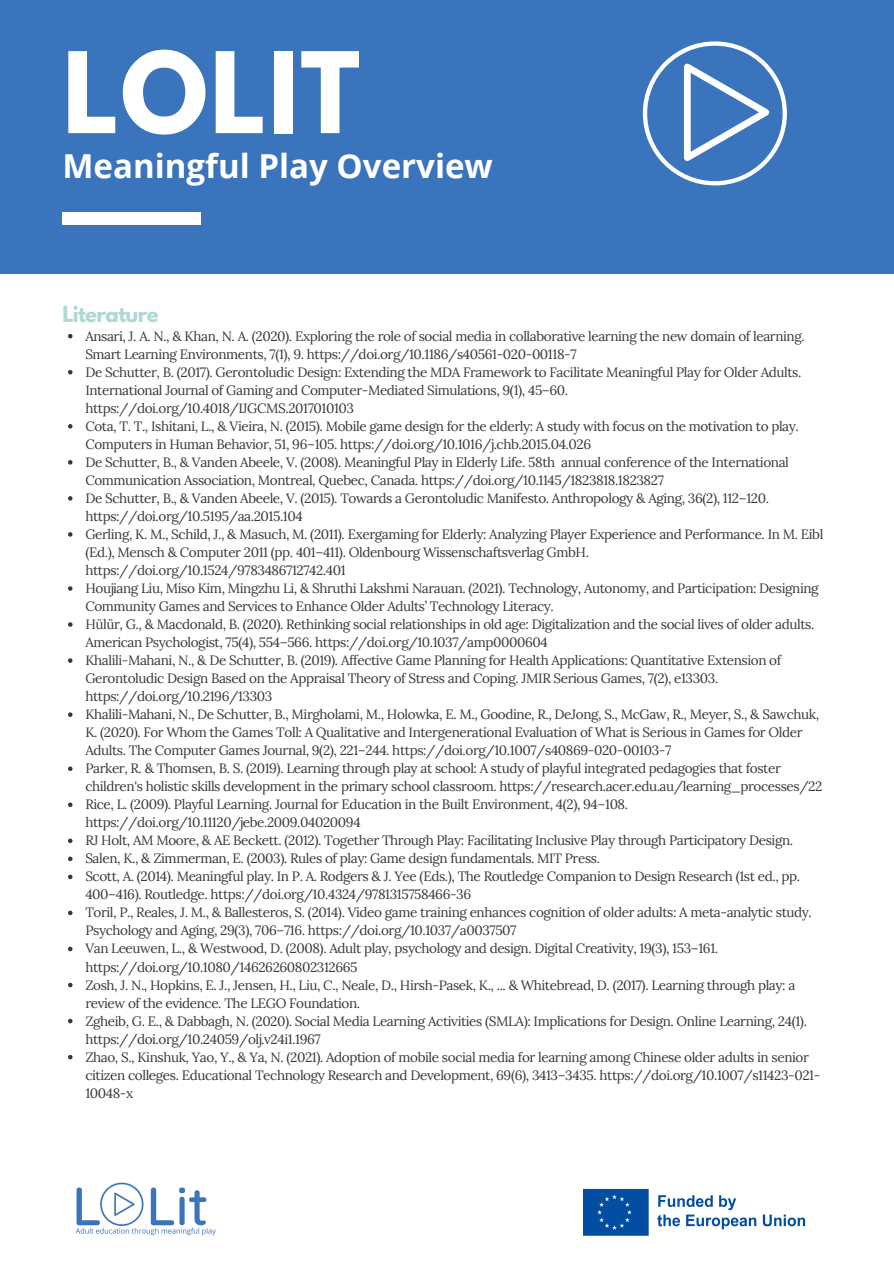
<style>
.page{position:relative;width:894px;height:1264px;background:#fff}
.page>*{position:absolute;margin:0;border:0;box-sizing:border-box;transform-origin:0 0}
.t1{font:700 99.3px "League Spartan";letter-spacing:.02em;color:#fff}
.t2{font:700 33px "Open Sans";color:#fff}
.t3{font:700 19.5px "League Spartan";letter-spacing:-.03em;color:#add9d2}
.t4{font:13.5px/18px "Lora";letter-spacing:-.03em;color:#383838}
</style>
<div class="page">
<div style="left:0;top:0;width:893px;height:273px;background:#3a74bc"></div>
<div style="left:62px;top:212px;width:139px;height:13px;background:#fff"></div>
<img style="left:75px;top:1182px;width:141px;height:54px">
<img style="left:583px;top:1188px;width:223px;height:48px">
<svg style="left:642px;top:41px;width:144px;height:144px"></svg>
<svg style="left:68px;top:334px;width:4px;height:4px"></svg>
<svg style="left:68px;top:370px;width:4px;height:4px"></svg>
<svg style="left:68px;top:424px;width:4px;height:4px"></svg>
<svg style="left:68px;top:460px;width:4px;height:4px"></svg>
<svg style="left:68px;top:496px;width:4px;height:4px"></svg>
<svg style="left:68px;top:532px;width:4px;height:4px"></svg>
<svg style="left:68px;top:586px;width:4px;height:4px"></svg>
<svg style="left:68px;top:622px;width:4px;height:4px"></svg>
<svg style="left:68px;top:658px;width:4px;height:5px"></svg>
<svg style="left:68px;top:712px;width:4px;height:5px"></svg>
<svg style="left:68px;top:766px;width:4px;height:5px"></svg>
<svg style="left:68px;top:802px;width:4px;height:5px"></svg>
<svg style="left:68px;top:838px;width:4px;height:5px"></svg>
<svg style="left:68px;top:856px;width:4px;height:5px"></svg>
<svg style="left:68px;top:874px;width:4px;height:5px"></svg>
<svg style="left:68px;top:910px;width:4px;height:5px"></svg>
<svg style="left:68px;top:946px;width:4px;height:5px"></svg>
<svg style="left:68px;top:982px;width:4px;height:5px"></svg>
<svg style="left:68px;top:1018px;width:4px;height:5px"></svg>
<svg style="left:68px;top:1054px;width:4px;height:5px"></svg>
<p class="t1" style="left:62px;top:44px;width:299px">LOLIT</p>
<p class="t2" style="left:62px;top:143px;width:432px">Meaningful Play Overview</p>
<p class="t3" style="left:62px;top:304px;width:98px">Literature</p>
<p class="t4" style="left:85px;top:327px;width:720px">Ansari, J. A. N., &amp; Khan, N. A. (2020). Exploring the role of social media in collaborative learning the new domain of learning.<br>Smart Learning Environments, 7(1), 9. https://doi.org/10.1186/s40561-020-00118-7</p>
<p class="t4" style="left:85px;top:363px;width:717px">De Schutter, B. (2017). Gerontoludic Design: Extending the MDA Framework to Facilitate Meaningful Play for Older Adults.<br>International Journal of Gaming and Computer-Mediated Simulations, 9(1), 45–60. https://doi.org/10.4018/IJGCMS.2017010103</p>
<p class="t4" style="left:85px;top:417px;width:714px">Cota, T. T., Ishitani, L., &amp; Vieira, N. (2015). Mobile game design for the elderly: A study with focus on the motivation to play.<br>Computers in Human Behavior, 51, 96–105. https://doi.org/10.1016/j.chb.2015.04.026</p>
<p class="t4" style="left:85px;top:453px;width:704px">De Schutter, B., &amp; Vanden Abeele, V. (2008). Meaningful Play in Elderly Life. 58th annual conference of the International<br>Communication Association, Montreal, Quebec, Canada. https://doi.org/10.1145/1823818.1823827</p>
<p class="t4" style="left:85px;top:489px;width:685px">De Schutter, B., &amp; Vanden Abeele, V. (2015). Towards a Gerontoludic Manifesto. Anthropology &amp; Aging, 36(2), 112–120. https://doi.org/10.5195/aa.2015.104</p>
<p class="t4" style="left:85px;top:525px;width:739px">Gerling, K. M., Schild, J., &amp; Masuch, M. (2011). Exergaming for Elderly: Analyzing Player Experience and Performance. In M. Eibl (Ed.), Mensch &amp; Computer 2011 (pp. 401–411). Oldenbourg Wissenschaftsverlag GmbH. https://doi.org/10.1524/9783486712742.401</p>
<p class="t4" style="left:85px;top:579px;width:734px">Houjiang Liu, Miso Kim, Mingzhu Li, &amp; Shruthi Lakshmi Narauan. (2021). Technology, Autonomy, and Participation: Designing<br>Community Games and Services to Enhance Older Adults’ Technology Literacy.</p>
<p class="t4" style="left:85px;top:615px;width:730px">Hülür, G., &amp; Macdonald, B. (2020). Rethinking social relationships in old age: Digitalization and the social lives of older adults.<br>American Psychologist, 75(4), 554–566. https://doi.org/10.1037/amp0000604</p>
<p class="t4" style="left:85px;top:651px;width:697px">Khalili-Mahani, N., &amp; De Schutter, B. (2019). Affective Game Planning for Health Applications: Quantitative Extension of<br>Gerontoludic Design Based on the Appraisal Theory of Stress and Coping. JMIR Serious Games, 7(2), e13303. https://doi.org/10.2196/13303</p>
<p class="t4" style="left:85px;top:705px;width:735px">Khalili-Mahani, N., De Schutter, B., Mirgholami, M., Holowka, E. M., Goodine, R., DeJong, S., McGaw, R., Meyer, S., &amp; Sawchuk,<br>K. (2020). For Whom the Games Toll: A Qualitative and Intergenerational Evaluation of What is Serious in Games for Older<br>Adults. The Computer Games Journal, 9(2), 221–244. https://doi.org/10.1007/s40869-020-00103-7</p>
<p class="t4" style="left:85px;top:759px;width:738px">Parker, R. &amp; Thomsen, B. S. (2019). Learning through play at school: A study of playful integrated pedagogies that foster children's holistic skills development in the primary school classroom. https://research.acer.edu.au/learning_processes/22</p>
<p class="t4" style="left:85px;top:795px;width:544px">Rice, L. (2009). Playful Learning. Journal for Education in the Built Environment, 4(2), 94–108. https://doi.org/10.11120/jebe.2009.04020094</p>
<p class="t4" style="left:85px;top:831px;width:709px">RJ Holt, AM Moore, &amp; AE Beckett. (2012). Together Through Play: Facilitating Inclusive Play through Participatory Design.</p>
<p class="t4" style="left:85px;top:849px;width:516px">Salen, K., &amp; Zimmerman, E. (2003). Rules of play: Game design fundamentals. MIT Press.</p>
<p class="t4" style="left:85px;top:867px;width:716px">Scott, A. (2014). Meaningful play. In P. A. Rodgers &amp; J. Yee (Eds.), The Routledge Companion to Design Research (1st ed., pp.<br>400–416). Routledge. https://doi.org/10.4324/9781315758466-36</p>
<p class="t4" style="left:85px;top:903px;width:727px">Toril, P., Reales, J. M., &amp; Ballesteros, S. (2014). Video game training enhances cognition of older adults: A meta-analytic study.<br>Psychology and Aging, 29(3), 706–716. https://doi.org/10.1037/a0037507</p>
<p class="t4" style="left:85px;top:939px;width:634px">Van Leeuwen, L., &amp; Westwood, D. (2008). Adult play, psychology and design. Digital Creativity, 19(3), 153–161. https://doi.org/10.1080/14626260802312665</p>
<p class="t4" style="left:85px;top:975px;width:711px">Zosh, J. N., Hopkins, E. J., Jensen, H., Liu, C., Neale, D., Hirsh-Pasek, K., ... &amp; Whitebread, D. (2017). Learning through play: a review of the evidence. The LEGO Foundation.</p>
<p class="t4" style="left:85px;top:1011px;width:723px">Zgheib, G. E., &amp; Dabbagh, N. (2020). Social Media Learning Activities (SMLA): Implications for Design. Online Learning, 24(1). https://doi.org/10.24059/olj.v24i1.1967</p>
<p class="t4" style="left:85px;top:1047px;width:736px">Zhao, S., Kinshuk, Yao, Y., &amp; Ya, N. (2021). Adoption of mobile social media for learning among Chinese older adults in senior citizen colleges. Educational Technology Research and Development, 69(6), 3413–3435. https://doi.org/10.1007/s11423-021-<br>10048-x</p>
</div>
